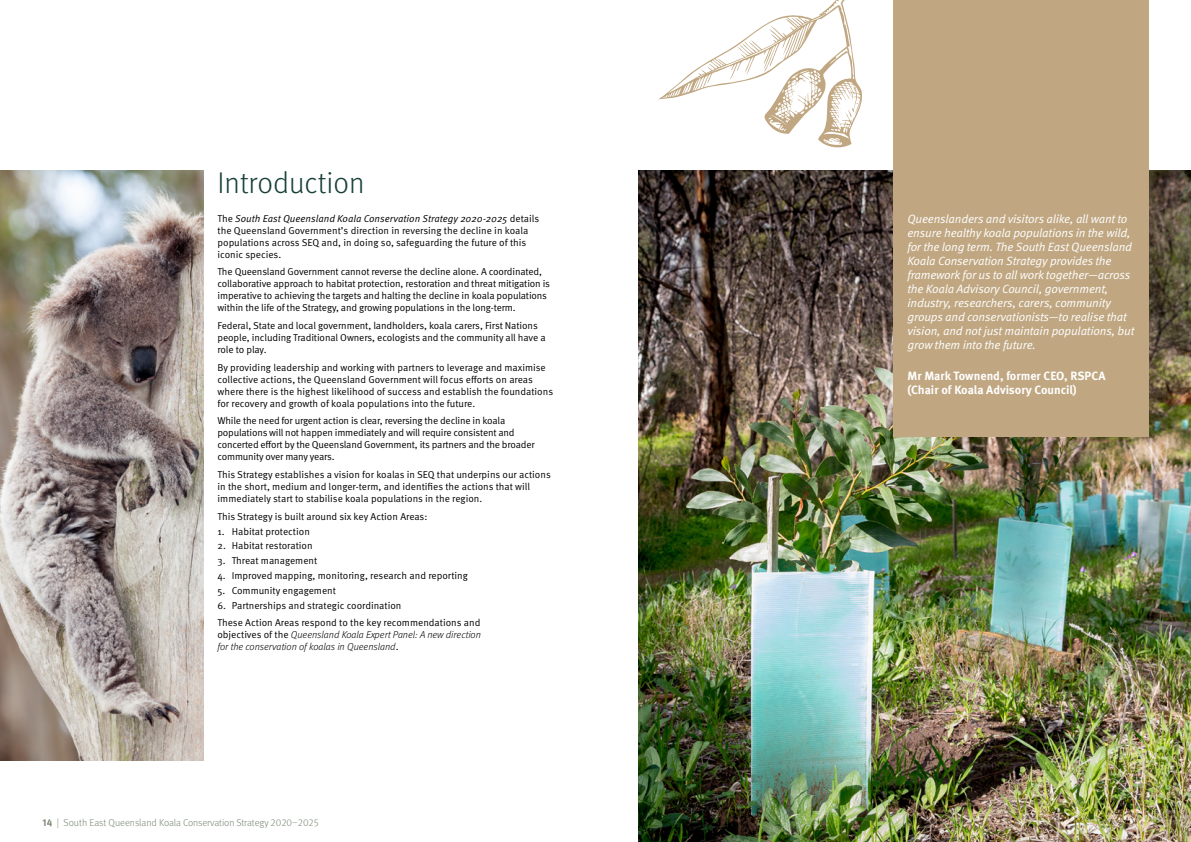
<style>
.page{position:relative;width:1191px;height:842px;background:#fff}
.page>*{position:absolute;margin:0;border:0;box-sizing:border-box;transform-origin:0 0}
.t1{font:300 30px "Meta OT";color:#174038}
.t2{font:12px/14px "Meta OT Norm Ita";letter-spacing:-.015em;color:#fff}
.t3{font:700 12px/14px "Meta OT";color:#fff}
.t4{font:10px/12px "Meta OT Norm";letter-spacing:-.01em;color:#000}
.t5{font:italic 300 10px/12px "Meta OT";color:#000}
.t6{font:10px "Meta OT Norm Ita";color:#000}
.t7{font:300 10px "Meta OT";letter-spacing:-.01em;color:#7a8775}
.s1{font-family:"Meta OT Norm"}
.s2{font-family:"Meta OT Norm";font-weight:400;font-style:normal}
.s3{font-weight:700}
</style>
<div class="page">
<img style="left:0;top:170px;width:203px;height:591px">
<img style="left:638px;top:170px;width:553px;height:672px">
<div style="left:893px;top:0;width:255px;height:437px;background:#c0a782"></div>
<svg style="left:658px;top:0;width:204px;height:148px"></svg>
<h1 class="t1" style="left:217px;top:165px;width:148px">Introduction</h1>
<p class="t6" style="left:217px;top:212px;width:323px"><span class="s1">The</span> South East Queensland Koala Conservation Strategy 2020-2025 <span class="s1">details</span></p>
<p class="t4" style="left:217px;top:224px;width:312px">the Queensland Government’s direction in reversing the decline in koala populations across SEQ and, in doing so, safeguarding the future of this iconic species.</p>
<p class="t4" style="left:217px;top:266px;width:334px">The Queensland Government cannot reverse the decline alone. A coordinated, collaborative approach to habitat protection, restoration and threat mitigation is imperative to achieving the targets and halting the decline in koala populations within the life of the Strategy, and growing populations in the long-term.</p>
<p class="t4" style="left:217px;top:320px;width:330px">Federal, State and local government, landholders, koala carers, First Nations people, including Traditional Owners, ecologists and the community all have a role to play.</p>
<p class="t4" style="left:217px;top:361px;width:337px">By providing leadership and working with partners to leverage and maximise collective actions, the Queensland Government will focus efforts on areas where there is the highest likelihood of success and establish the foundations for recovery and growth of koala populations into the future.</p>
<p class="t4" style="left:217px;top:415px;width:318px">While the need for urgent action is clear, reversing the decline in koala populations will not happen immediately and will require consistent and concerted effort by the Queensland Government, its partners and the broader community over many years.</p>
<p class="t4" style="left:217px;top:469px;width:335px">This Strategy establishes a vision for koalas in SEQ that underpins our actions in the short, medium and longer-term, and identifies the actions that will immediately start to stabilise koala populations in the region.</p>
<p class="t4" style="left:217px;top:511px;width:211px">This Strategy is built around six key Action Areas:</p>
<p class="t4" style="left:217px;top:525px;width:94px">1. Habitat protection</p>
<p class="t4" style="left:217px;top:540px;width:97px">2. Habitat restoration</p>
<p class="t4" style="left:217px;top:555px;width:101px">3. Threat management</p>
<p class="t4" style="left:217px;top:570px;width:252px">4. Improved mapping, monitoring, research and reporting</p>
<p class="t4" style="left:217px;top:585px;width:120px">5. Community engagement</p>
<p class="t4" style="left:217px;top:597px;width:264px;line-height:17.7px">6. Partnerships and strategic coordination<br>These Action Areas respond to the key recommendations and</p>
<p class="t5" style="left:217px;top:629px;width:265px"><span class="s2">objectives of the</span> Queensland Koala Expert Panel: A new direction for the conservation of koalas in Queensland<span class="s2">.</span></p>
<p class="t7" style="left:43px;top:816px;width:278px"><span class="s3">14</span> | South East Queensland Koala Conservation Strategy 2020–2025</p>
<p class="t2" style="left:907px;top:212px;width:228px">Queenslanders and visitors alike, all want to ensure healthy koala populations in the wild, for the long term. The South East Queensland Koala Conservation Strategy provides the framework for us to all work together—across the Koala Advisory Council, government, industry, researchers, carers, community groups and conservationists—to realise that vision, and not just maintain populations, but grow them into the future.</p>
<p class="t3" style="left:907px;top:369px;width:200px">Mr Mark Townend, former CEO, RSPCA (Chair of Koala Advisory Council)</p>
</div>
